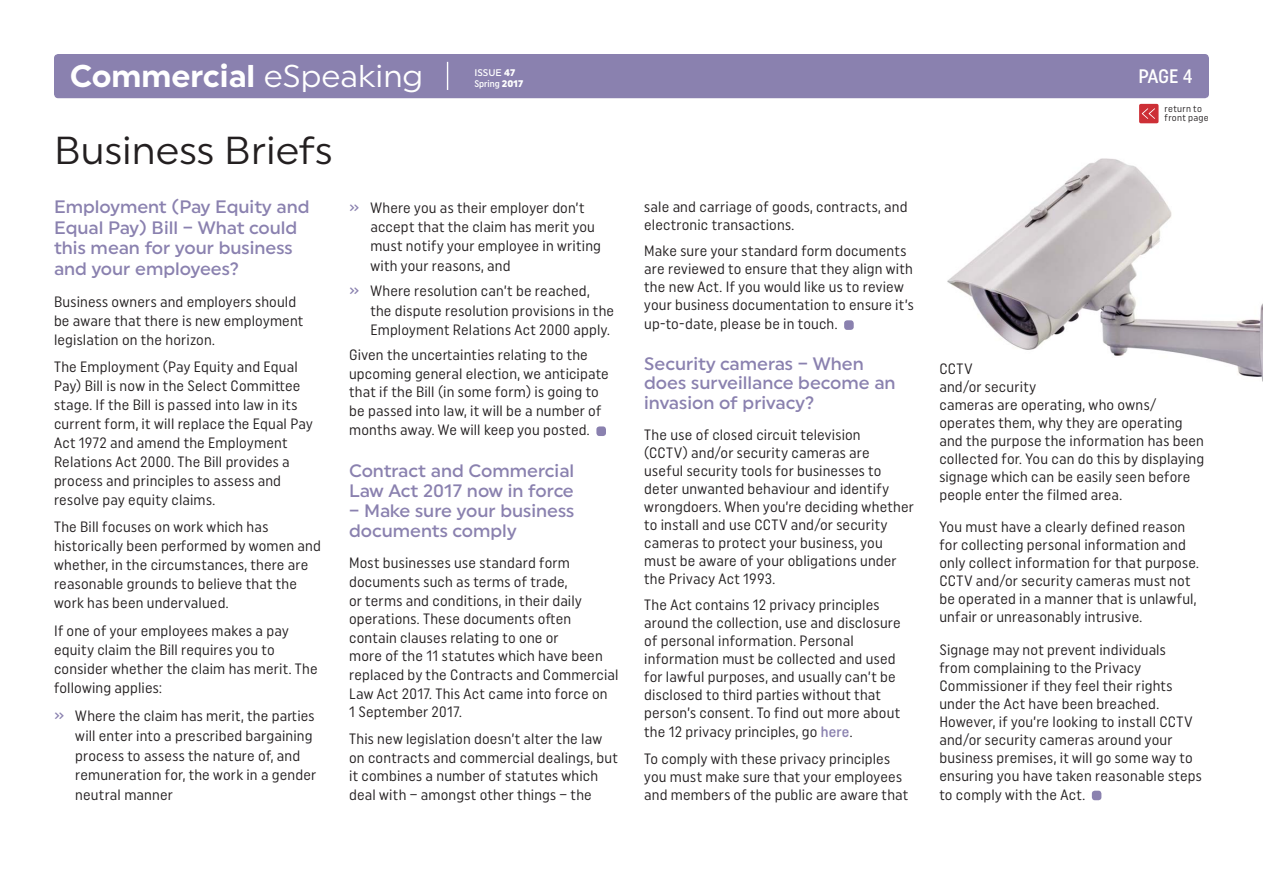
<style>
.page{position:relative;width:1263px;height:893px;background:#fff}
.page>*{position:absolute;margin:0;border:0;box-sizing:border-box;transform-origin:0 0}
.t1{font:39px "Uniform";color:#231f20}
.t2{font:700 31.5px "Uniform";color:#fff}
.t3{font:500 19.5px "Uniform Condensed";color:#fff}
.t4{font:500 18px/20.5px "Uniform";color:#8a81af}
.t5{font:15px/18px "Uniform Condensed";letter-spacing:.01em;color:#231f20}
.t6{font:9.6px/9px "Uniform Condensed";letter-spacing:.03em;color:#231f20}
.t7{font:500 9.6px "Uniform Condensed";color:#fff}
.t8{font:500 9.6px "Uniform";color:#fff}
.s1{font-weight:400}
.s2{font-weight:500;color:#8a81af}
.s3{font-weight:900}
.s4{font-family:"Uniform";font-weight:900}
</style>
<div class="page">
<div style="left:54px;top:54px;width:1155px;height:44px;background:#8a81af;border-radius:4px"></div>
<svg style="left:447px;top:62px;width:1px;height:28px"></svg>
<div style="left:1139px;top:104px;width:19px;height:19px;background:#cd2f36;border-radius:2px"></div>
<svg style="left:1142px;top:108px;width:13px;height:11px"></svg>
<div style="left:596px;top:426px;width:10px;height:10px;background:#8a81af;border-radius:3px"></div>
<div style="left:844px;top:320px;width:10px;height:10px;background:#8a81af;border-radius:3px"></div>
<div style="left:1092px;top:791px;width:9px;height:9px;background:#8a81af;border-radius:3px"></div>
<img style="left:947px;top:158px;width:316px;height:223px">
<h2 class="t2" style="left:70px;top:57px;width:355px">Commercial <span class="s1">eSpeaking</span></h2>
<h3 class="t3" style="left:1138px;top:64px;width:56px">PAGE 4</h3>
<p class="t6" style="left:1164px;top:104px;width:46px">return to front page</p>
<h1 class="t1" style="left:54px;top:127px;width:280px">Business Briefs</h1>
<p class="t4" style="left:54px;top:196px;width:257px">Employment (Pay Equity and<br>Equal Pay) Bill – What could this mean for your business and your employees?</p>
<p class="t5" style="left:54px;top:291px;width:251px;line-height:19px">Business owners and employers should be aware that there is new employment legislation on the horizon.</p>
<p class="t5" style="left:54px;top:357px;width:260px;line-height:19px">The Employment (Pay Equity and Equal Pay) Bill is now in the Select Committee stage. If the Bill is passed into law in its current form, it will replace the Equal Pay Act 1972 and amend the Employment Relations Act 2000. The Bill provides a process and principles to assess and resolve pay equity claims.</p>
<p class="t5" style="left:54px;top:517px;width:268px;line-height:19px">The Bill focuses on work which has historically been performed by women and whether, in the circumstances, there are reasonable grounds to believe that the work has been undervalued.</p>
<p class="t5" style="left:54px;top:621px;width:265px;line-height:19px">If one of your employees makes a pay equity claim the Bill requires you to consider whether the claim has merit. The following applies:</p>
<p class="t5" style="left:75px;top:706px;width:242px;line-height:19.8px;text-indent:-21px"><span class="s2">»</span> Where the claim has merit, the parties will enter into a prescribed bargaining process to assess the nature of, and remuneration for, the work in a gender neutral manner</p>
<p class="t8" style="left:474px;top:67px;width:42px">ISSUE <span class="s3">47</span></p>
<p class="t7" style="left:474px;top:78px;width:51px">Spring <span class="s4">2017</span></p>
<p class="t5" style="left:644px;top:197px;width:265px">sale and carriage of goods, contracts, and electronic transactions.</p>
<p class="t5" style="left:644px;top:242px;width:271px">Make sure your standard form documents are reviewed to ensure that they align with the new Act. If you would like us to review your business documentation to ensure it’s up-to-date, please be in touch.</p>
<p class="t4" style="left:644px;top:354px;width:253px;line-height:19.5px">Security cameras – When does surveillance become an invasion of privacy?</p>
<p class="t5" style="left:644px;top:425px;width:271px">The use of closed circuit television<br>(CCTV) and/or security cameras are<br>useful security tools for businesses to deter unwanted behaviour and identify wrongdoers. When you’re deciding whether to install and use CCTV and/or security cameras to protect your business, you must be aware of your obligations under the Privacy Act 1993.</p>
<p class="t5" style="left:644px;top:596px;width:258px">The Act contains 12 privacy principles around the collection, use and disclosure of personal information. Personal information must be collected and used for lawful purposes, and usually can’t be disclosed to third parties without that person’s consent. To find out more about the 12 privacy principles, go <span class="s2">here</span>.</p>
<p class="t5" style="left:644px;top:749px;width:266px">To comply with these privacy principles you must make sure that your employees and members of the public are aware that</p>
<p class="t5" style="left:370px;top:197px;width:232px;line-height:19.4px;text-indent:-21px"><span class="s2">»</span> Where you as their employer don’t accept that the claim has merit you must notify your employee in writing with your reasons, and</p>
<p class="t5" style="left:370px;top:281px;width:245px;line-height:19.4px;text-indent:-21px"><span class="s2">»</span> Where resolution can’t be reached, the dispute resolution provisions in the<br>Employment Relations Act 2000 apply.</p>
<p class="t5" style="left:349px;top:345px;width:261px;line-height:18.8px">Given the uncertainties relating to the upcoming general election, we anticipate that if the Bill (in some form) is going to be passed into law, it will be a number of months away. We will keep you posted.</p>
<p class="t4" style="left:349px;top:460px;width:227px;line-height:20.1px">Contract and Commercial<br>Law Act 2017 now in force</p>
<p class="t4" style="left:349px;top:500px;width:227px;line-height:20.1px">– Make sure your business documents comply</p>
<p class="t5" style="left:349px;top:553px;width:271px;line-height:18.6px">Most businesses use standard form documents such as terms of trade,<br>or terms and conditions, in their daily operations. These documents often contain clauses relating to one or<br>more of the 11 statutes which have been replaced by the Contracts and Commercial Law Act 2017. This Act came into force on<br>1 September 2017.</p>
<p class="t5" style="left:349px;top:729px;width:270px;line-height:18.6px">This new legislation doesn’t alter the law on contracts and commercial dealings, but it combines a number of statutes which deal with – amongst other things – the</p>
<p class="t5" style="left:939px;top:359px;width:266px">CCTV<br>and/or security<br>cameras are operating, who owns/ operates them, why they are operating and the purpose the information has been collected for. You can do this by displaying signage which can be easily seen before people enter the filmed area.</p>
<p class="t5" style="left:939px;top:517px;width:261px">You must have a clearly defined reason for collecting personal information and only collect information for that purpose.<br>CCTV and/or security cameras must not be operated in a manner that is unlawful, unfair or unreasonably intrusive.</p>
<p class="t5" style="left:939px;top:640px;width:264px">Signage may not prevent individuals<br>from complaining to the Privacy Commissioner if they feel their rights under the Act have been breached.<br>However, if you’re looking to install CCTV and/or security cameras around your business premises, it will go some way to ensuring you have taken reasonable steps to comply with the Act.</p>
</div>
